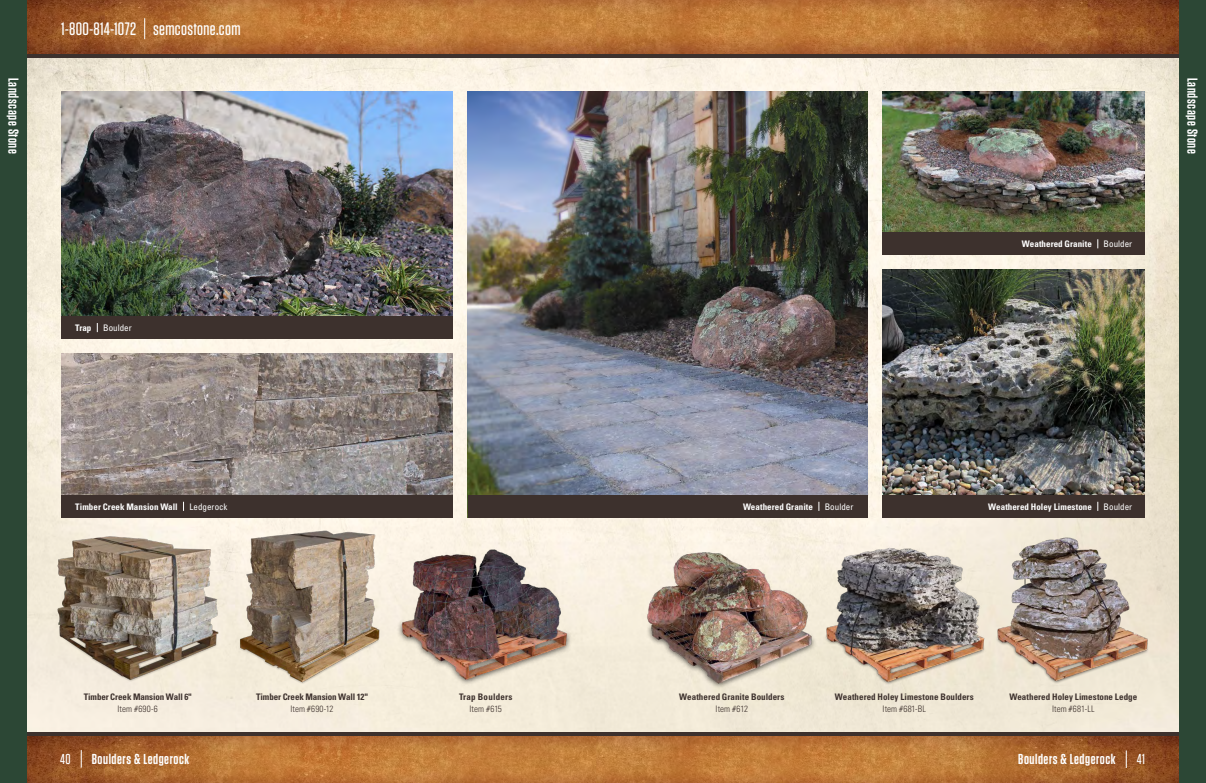
<style>
.page{position:relative;width:1206px;height:783px;background:#fff}
.page>*{position:absolute;margin:0;border:0;box-sizing:border-box;transform-origin:0 0}
.t1{font:500 18px "Tungsten";letter-spacing:.02em;color:#fff}
.t2{font:600 14.4px "Tungsten";letter-spacing:.04em;color:#fff}
.t3{font:700 condensed 9px "Univers LT Std";color:#3d312d}
.t4{font:700 condensed 9px "Univers LT Std";letter-spacing:.005em;color:#fff}
.t5{font:300 condensed 9px "Univers LT Std";letter-spacing:.005em;color:#3d312d}
.t6{font:condensed 9px "Univers LT Std";color:#fff}
.t7{font:700 condensed 9px "Univers LT Std";letter-spacing:.02em;color:#3d312d}
.s1{font-weight:500}
</style>
<div class="page">
<img style="left:607px;top:58px;width:572px;height:674px">
<img style="left:27px;top:58px;width:580px;height:674px">
<img style="left:226px;top:517px;width:177px;height:182px">
<img style="left:50px;top:534px;width:176px;height:152px">
<img style="left:390px;top:537px;width:183px;height:160px">
<img style="left:61px;top:354px;width:392px;height:141px">
<div style="left:61px;top:495px;width:392px;height:22px;background:#3d312d"></div>
<img style="left:61px;top:91px;width:392px;height:225px">
<div style="left:61px;top:316px;width:392px;height:23px;background:#3d312d"></div>
<img style="left:631px;top:544px;width:203px;height:162px">
<img style="left:815px;top:531px;width:178px;height:156px">
<img style="left:989px;top:533px;width:165px;height:155px">
<img style="left:468px;top:91px;width:400px;height:404px">
<img style="left:883px;top:91px;width:262px;height:141px">
<div style="left:468px;top:495px;width:400px;height:22px;background:#3d312d"></div>
<img style="left:883px;top:270px;width:262px;height:225px">
<div style="left:883px;top:495px;width:262px;height:22px;background:#3d312d"></div>
<div style="left:883px;top:232px;width:262px;height:23px;background:#3d312d"></div>
<img style="left:27px;top:0;width:1152px;height:54px">
<hr style="left:603px;top:54px;width:603px;height:4px;background:#3d312d">
<hr style="left:0;top:54px;width:603px;height:4px;background:#3d312d">
<img style="left:27px;top:736px;width:571px;height:47px">
<img style="left:598px;top:736px;width:581px;height:47px">
<hr style="left:598px;top:732px;width:608px;height:4px;background:#3d312d">
<hr style="left:0;top:732px;width:607px;height:4px;background:#3d312d">
<svg style="left:144px;top:18px;width:1px;height:21px"></svg>
<div style="left:1179px;top:0;width:27px;height:783px;background:#2c4735"></div>
<div style="left:0;top:0;width:27px;height:783px;background:#2c4735"></div>
<svg style="left:81px;top:750px;width:1px;height:18px"></svg>
<svg style="left:1126px;top:750px;width:1px;height:18px"></svg>
<h1 class="t1" style="left:61px;top:19px;width:181px">1-800-814-1072 semcostone.com</h1>
<h2 class="t2" style="left:21px;top:78px;width:77px;rotate:90deg">Landscape Stone</h2>
<h2 class="t2" style="left:1200px;top:78px;width:77px;rotate:90deg">Landscape Stone</h2>
<p class="t4" style="left:75px;top:322px;width:18px">Trap</p>
<p class="t6" style="left:103px;top:322px;width:30px">Boulder</p>
<p class="t4" style="left:75px;top:501px;width:104px">Timber Creek Mansion Wall</p>
<p class="t6" style="left:189px;top:501px;width:40px">Ledgerock</p>
<p class="t3" style="left:84px;top:692px;width:109px">Timber Creek Mansion Wall 6"</p>
<p class="t3" style="left:256px;top:692px;width:113px">Timber Creek Mansion Wall 12"</p>
<p class="t4" style="left:1022px;top:239px;width:72px">Weathered Granite</p>
<p class="t6" style="left:1104px;top:238px;width:30px">Boulder</p>
<p class="t4" style="left:743px;top:501px;width:72px">Weathered Granite</p>
<p class="t6" style="left:825px;top:501px;width:30px">Boulder</p>
<p class="t4" style="left:988px;top:501px;width:105px">Weathered Holey Limestone</p>
<p class="t6" style="left:1104px;top:501px;width:30px">Boulder</p>
<p class="t7" style="left:459px;top:692px;width:55px">Trap Boulders</p>
<p class="t3" style="left:679px;top:692px;width:107px">Weathered Granite Boulders</p>
<p class="t3" style="left:835px;top:692px;width:140px">Weathered Holey Limestone Boulders</p>
<p class="t3" style="left:1009px;top:692px;width:129px">Weathered Holey Limestone Ledge</p>
<p class="t5" style="left:118px;top:704px;width:42px">Item #690-6</p>
<p class="t5" style="left:290px;top:704px;width:45px">Item #690-12</p>
<p class="t5" style="left:470px;top:704px;width:34px">Item #615</p>
<p class="t5" style="left:716px;top:704px;width:34px">Item #612</p>
<p class="t5" style="left:883px;top:704px;width:45px">Item #681-BL</p>
<p class="t5" style="left:1052px;top:704px;width:44px">Item #681-LL</p>
<h2 class="t2" style="left:60px;top:751px;width:131px"><span class="s1">40</span> Boulders &amp; Ledgerock</h2>
<h2 class="t2" style="left:1018px;top:752px;width:128px">Boulders &amp; Ledgerock <span class="s1">41</span></h2>
</div>
